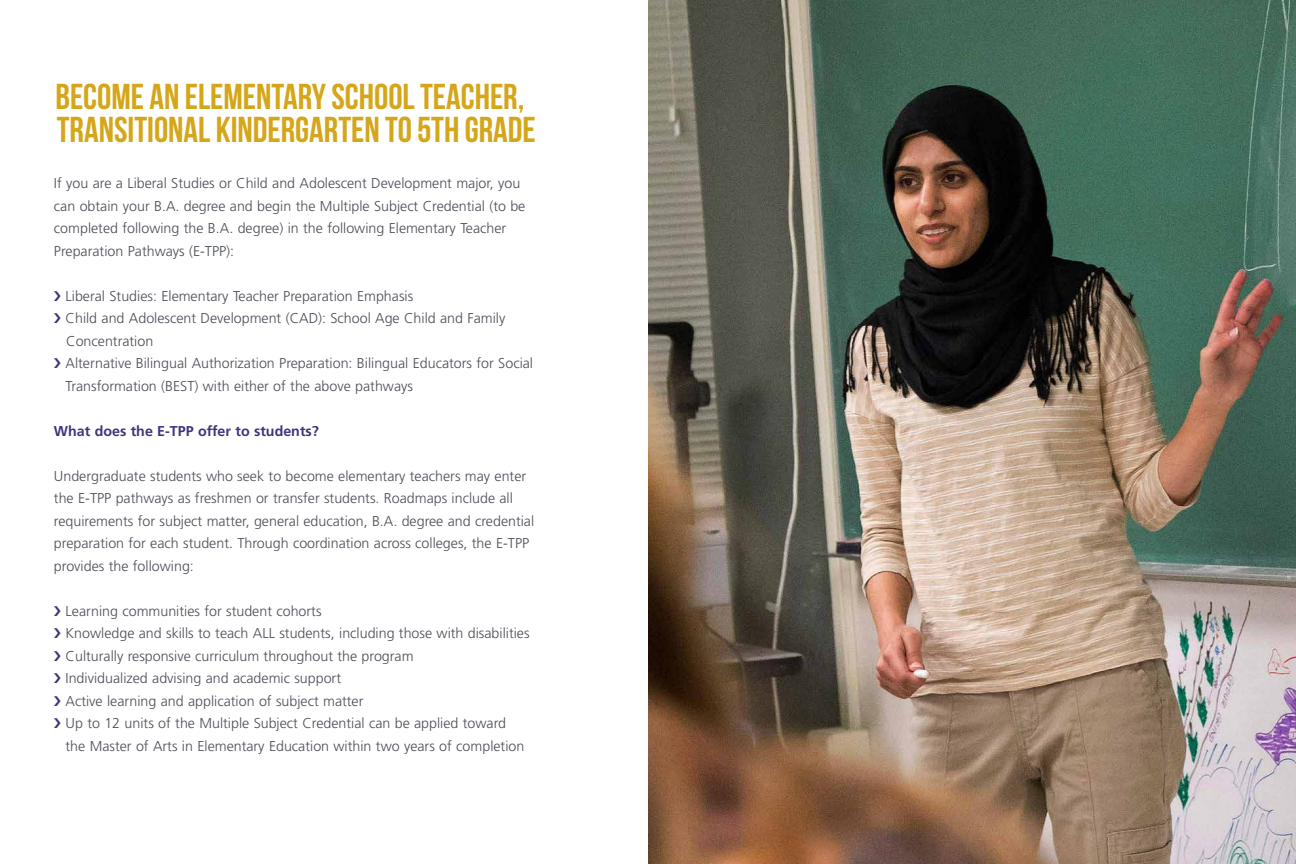
<style>
.page{position:relative;width:1296px;height:864px;background:#fff}
.page>*{position:absolute;margin:0;border:0;box-sizing:border-box;transform-origin:0 0}
.t1{font:36px/33px "Bebas Neue";color:#d5a619}
.t2{font:300 14.25px/22.5px "Frutiger";color:#4b4e58}
.t3{font:700 14.25px "Frutiger";color:#3e357d}
</style>
<div class="page">
<img style="left:648px;top:0;width:648px;height:864px">
<h1 class="t1" style="left:55px;top:80px;width:482px">BECOME AN ELEMENTARY SCHOOL TEACHER,<br>TRANSITIONAL KINDERGARTEN TO 5TH GRADE</h1>
<p class="t2" style="left:54px;top:172px;width:473px">If you are a Liberal Studies or Child and Adolescent Development major, you can obtain your B.A. degree and begin the Multiple Subject Credential (to be completed following the B.A. degree) in the following Elementary Teacher Preparation Pathways (E-TPP):</p>
<p class="t2" style="left:66px;top:285px;width:469px">Liberal Studies: Elementary Teacher Preparation Emphasis<br>Child and Adolescent Development (CAD): School Age Child and Family Concentration<br>Alternative Bilingual Authorization Preparation: Bilingual Educators for Social Transformation (BEST) with either of the above pathways</p>
<p class="t3" style="left:54px;top:422px;width:267px">What does the E-TPP offer to students?</p>
<p class="t2" style="left:54px;top:465px;width:482px">Undergraduate students who seek to become elementary teachers may enter the E-TPP pathways as freshmen or transfer students. Roadmaps include all requirements for subject matter, general education, B.A. degree and credential preparation for each student. Through coordination across colleges, the E-TPP provides the following:</p>
<p class="t2" style="left:66px;top:600px;width:466px">Learning communities for student cohorts<br>Knowledge and skills to teach ALL students, including those with disabilities Culturally responsive curriculum throughout the program<br>Individualized advising and academic support<br>Active learning and application of subject matter<br>Up to 12 units of the Multiple Subject Credential can be applied toward<br>the Master of Arts in Elementary Education within two years of completion</p>
</div>
